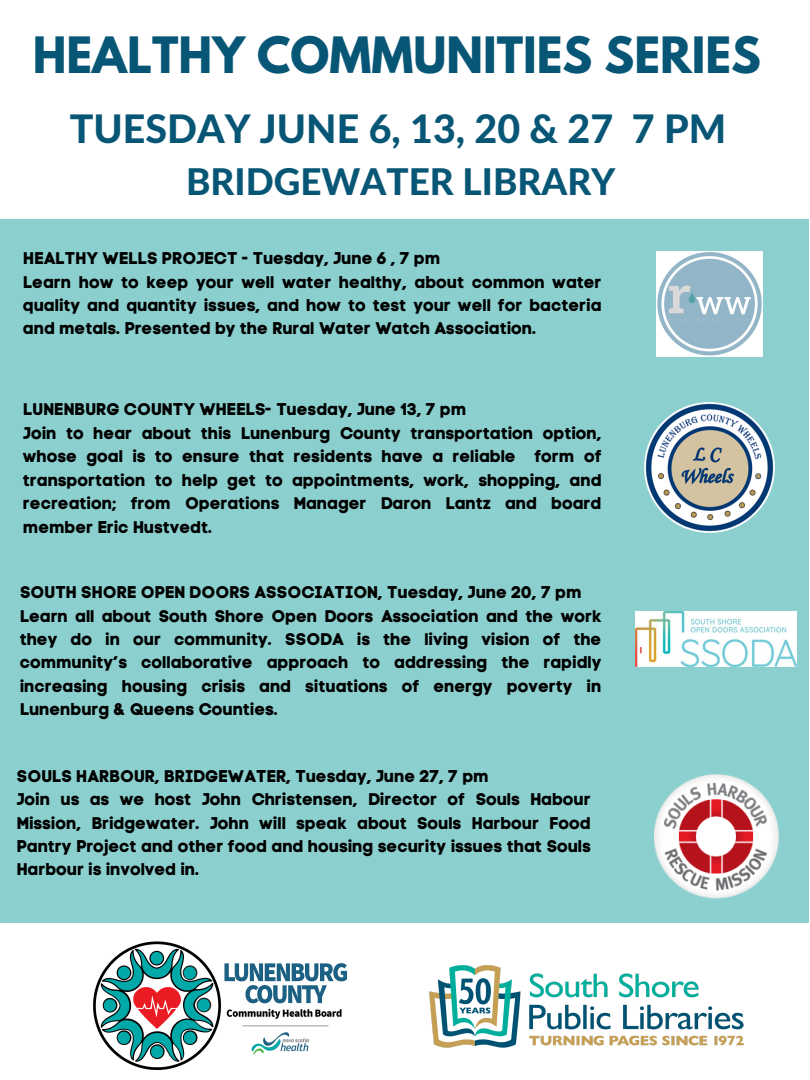
<style>
.page{position:relative;width:810px;height:1080px;background:#fff}
.page>*{position:absolute;margin:0;border:0;box-sizing:border-box;transform-origin:0 0}
.t1{font:700 44.38px "League Spartan";color:#085676}
.t2{font:800 39.38px "Lato Latin";color:#085676}
.t3{font:800 36.88px "Lato Latin";color:#085676}
.t4{font:16.88px/23.4px "Code Pro Bold LC";color:#000}
</style>
<div class="page">
<img style="left:93px;top:941px;width:255px;height:129px">
<img style="left:429px;top:965px;width:315px;height:83px">
<div style="left:0;top:0;width:809px;height:923px;background:#8bd0cf"></div>
<img style="left:657px;top:251px;width:105px;height:106px">
<img style="left:645px;top:403px;width:129px;height:129px">
<img style="left:635px;top:612px;width:162px;height:54px">
<img style="left:654px;top:774px;width:125px;height:125px">
<div style="left:0;top:0;width:810px;height:218px;background:#fff"></div>
<h1 class="t1" style="left:33px;top:34px;width:730px">HEALTHY COMMUNITIES SERIES</h1>
<h2 class="t2" style="left:70px;top:111px;width:658px">TUESDAY JUNE 6, 13, 20 &amp; 27 7 PM</h2>
<h3 class="t3" style="left:186px;top:165px;width:431px">BRIDGEWATER LIBRARY</h3>
<p class="t4" style="left:23px;top:246px;width:580px">HEALTHY WELLS PROJECT - Tuesday, June 6 , 7 pm<br>Learn how to keep your well water healthy, about common water quality and quantity issues, and how to test your well for bacteria and metals. Presented by the Rural Water Watch Association.</p>
<p class="t4" style="left:23px;top:398px;width:580px">LUNENBURG COUNTY WHEELS- Tuesday, June 13, 7 pm<br>Join to hear about this Lunenburg County transportation option, whose goal is to ensure that residents have a reliable form of transportation to help get to appointments, work, shopping, and recreation; from Operations Manager Daron Lantz and board member Eric Hustvedt.</p>
<p class="t4" style="left:20px;top:580px;width:583px">SOUTH SHORE OPEN DOORS ASSOCIATION, Tuesday, June 20, 7 pm Learn all about South Shore Open Doors Association and the work they do in our community. SSODA is the living vision of the community’s collaborative approach to addressing the rapidly increasing housing crisis and situations of energy poverty in Lunenburg &amp; Queens Counties.</p>
<p class="t4" style="left:17px;top:764px;width:576px">SOULS HARBOUR, BRIDGEWATER, Tuesday, June 27, 7 pm<br>Join us as we host John Christensen, Director of Souls Habour Mission, Bridgewater. John will speak about Souls Harbour Food Pantry Project and other food and housing security issues that Souls Harbour is involved in.</p>
</div>
